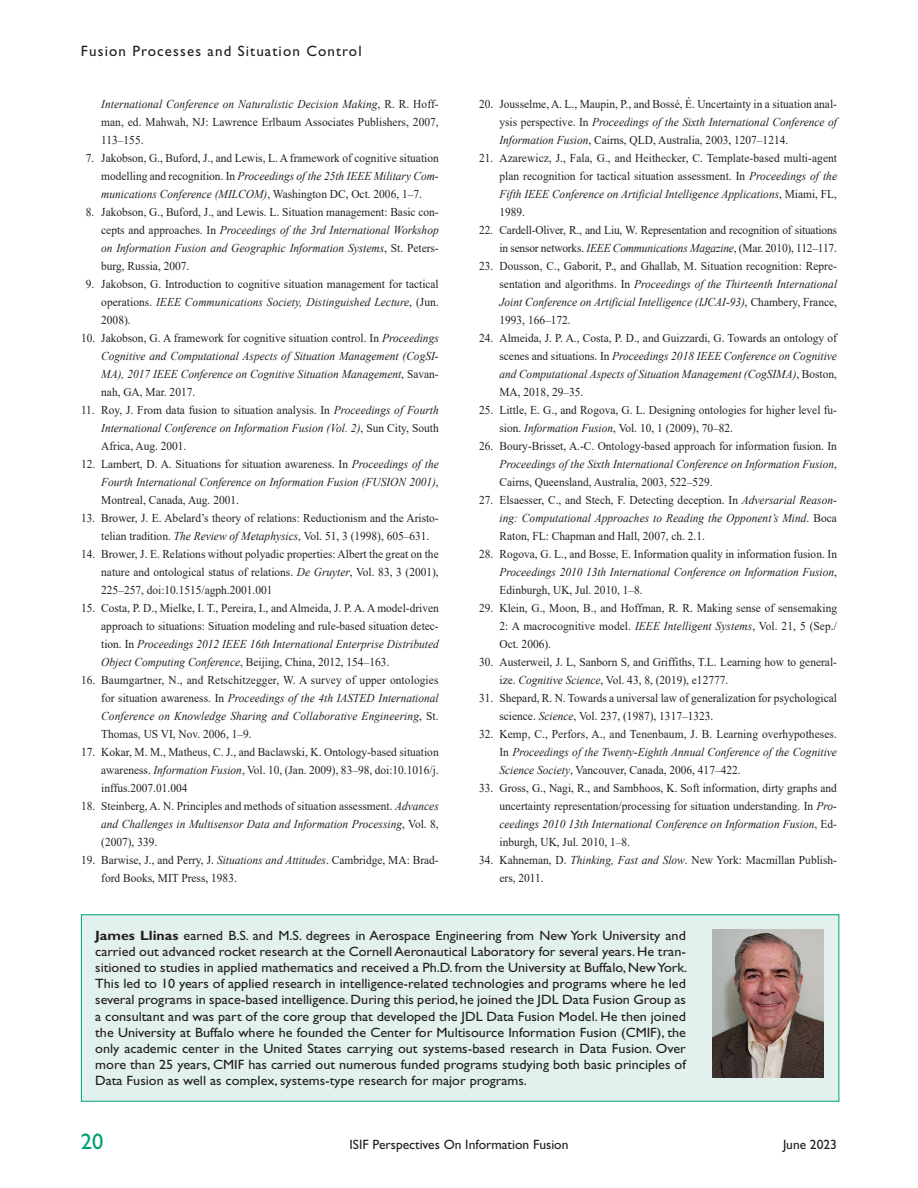
<style>
.page{position:relative;width:918px;height:1188px;background:#fff}
.page>*{position:absolute;margin:0;border:0;box-sizing:border-box;transform-origin:0 0}
.t1{font:22.5px "Gill Sans Std";color:#00a077}
.t2{font:15px "Gill Sans Std";letter-spacing:.075em;color:#231f20}
.t3{font:13.5px/16.2px "Gill Sans Std";color:#231f20;text-align:justify;scale:1.05 1}
.t4{font:13.5px "Gill Sans Std";color:#231f20}
.t5{font:12px/18px "Times New Roman";color:#231f20;text-align:justify;scale:.95 1}
.t6{font:italic 12px/18px "Times New Roman";color:#231f20;text-align:justify;scale:.95 1}
.s1{font-style:italic}
.s2{font-style:normal}
.s3{font-weight:700}
</style>
<div class="page">
<div style="left:81px;top:915px;width:758px;height:186px;background:#e2f1ed"></div>
<div style="left:81px;top:914px;width:758px;height:188px;border:1px solid #00a077"></div>
<img style="left:713px;top:930px;width:111px;height:147px">
<p class="t2" style="left:81px;top:42px;width:282px">Fusion Processes and Situation Control</p>
<p class="t5" style="left:101px;top:95px;width:357px"><span class="s1">International Conference on Naturalistic Decision Making</span>, R. R. Hoff&shy;man, ed. Mahwah, NJ: Lawrence Erlbaum Associates Publishers, 2007, 113–155.</p>
<p class="t5" style="left:101px;top:149px;width:357px;text-indent:-15px">7. Jakobson, G., Buford, J., and Lewis, L. A framework of cognitive situation modelling and recognition. In <span class="s1">Proceedings of the 25th IEEE Military Com&shy;munications Conference (MILCOM)</span>, Washington DC, Oct. 2006, 1–7.</p>
<p class="t5" style="left:101px;top:203px;width:357px;text-indent:-15px">8. Jakobson, G., Buford, J., and Lewis. L. Situation management: Basic con&shy;cepts and approaches. In <span class="s1">Proceedings of the 3rd International Workshop on Information Fusion and Geographic Information Systems</span>, St. Peters&shy;burg, Russia, 2007.</p>
<p class="t5" style="left:101px;top:275px;width:357px;text-indent:-15px">9. Jakobson, G. Introduction to cognitive situation management for tactical operations. <span class="s1">IEEE Communications Society, Distinguished Lecture</span>, (Jun.<br>2008).</p>
<p class="t6" style="left:101px;top:329px;width:357px;text-indent:-20px"><span class="s2">10. Jakobson, G. A framework for cognitive situation control. In</span> Proceedings Cognitive and Computational Aspects of Situation Management (CogSI-MA), 2017 IEEE Conference on Cognitive Situation Management<span class="s2">, Savan&shy;nah, GA, Mar. 2017.</span></p>
<p class="t5" style="left:101px;top:401px;width:357px;text-indent:-20px">11. Roy, J. From data fusion to situation analysis. In <span class="s1">Proceedings of Fourth International Conference on Information Fusion (Vol. 2)</span>, Sun City, South Africa, Aug. 2001.</p>
<p class="t6" style="left:101px;top:455px;width:357px;text-indent:-20px"><span class="s2">12. Lambert, D. A. Situations for situation awareness. In</span> Proceedings of the Fourth International Conference on Information Fusion (FUSION 2001)<span class="s2">, Montreal, Canada, Aug. 2001.</span></p>
<p class="t5" style="left:101px;top:509px;width:357px;text-indent:-20px">13. Brower, J. E. Abelard’s theory of relations: Reductionism and the Aristo&shy;telian tradition. <span class="s1">The Review of Metaphysics</span>, Vol. 51, 3 (1998), 605–631.</p>
<p class="t5" style="left:101px;top:545px;width:357px;text-indent:-20px">14. Brower, J. E. Relations without polyadic properties: Albert the great on the nature and ontological status of relations. <span class="s1">De Gruyter</span>, Vol. 83, 3 (2001), 225–257, doi:10.1515/agph.2001.001</p>
<p class="t5" style="left:101px;top:599px;width:357px;text-indent:-20px">15. Costa, P. D., Mielke, I. T., Pereira, I., and Almeida, J. P. A. A model-driven approach to situations: Situation modeling and rule-based situation detec&shy;tion. In <span class="s1">Proceedings 2012 IEEE 16th International Enterprise Distributed Object Computing Conference</span>, Beijing, China, 2012, 154–163.</p>
<p class="t5" style="left:101px;top:671px;width:357px;text-indent:-20px">16. Baumgartner, N., and Retschitzegger, W. A survey of upper ontologies for situation awareness. In <span class="s1">Proceedings of the 4th IASTED International Conference on Knowledge Sharing and Collaborative Engineering</span>, St.<br>Thomas, US VI, Nov. 2006, 1–9.</p>
<p class="t5" style="left:101px;top:743px;width:357px;text-indent:-20px">17. Kokar, M. M., Matheus, C. J., and Baclawski, K. Ontology-based situation awareness. <span class="s1">Information Fusion</span>, Vol. 10, (Jan. 2009), 83–98, doi:10.1016/j. inffus.2007.01.004</p>
<p class="t5" style="left:101px;top:797px;width:357px;text-indent:-20px">18. Steinberg, A. N. Principles and methods of situation assessment. <span class="s1">Advances and Challenges in Multisensor Data and Information Processing</span>, Vol. 8, (2007), 339.</p>
<p class="t5" style="left:101px;top:851px;width:357px;text-indent:-20px">19. Barwise, J., and Perry, J. <span class="s1">Situations and Attitudes</span>. Cambridge, MA: Brad&shy;ford Books, MIT Press, 1983.</p>
<p class="t5" style="left:500px;top:95px;width:357px;text-indent:-20px">20. Jousselme, A. L., Maupin, P., and Bossé, É. Uncertainty in a situation anal&shy;ysis perspective. In <span class="s1">Proceedings of the Sixth International Conference of Information Fusion</span>, Cairns, QLD, Australia, 2003, 1207–1214.</p>
<p class="t5" style="left:500px;top:149px;width:357px;text-indent:-20px">21. Azarewicz, J., Fala, G., and Heithecker, C. Template-based multi-agent plan recognition for tactical situation assessment. In <span class="s1">Proceedings of the Fifth IEEE Conference on Artificial Intelligence Applications</span>, Miami, FL, 1989.</p>
<p class="t5" style="left:479px;top:221px;width:378px;text-align:right">22. Cardell-Oliver, R., and Liu, W. Representation and recognition of situations in sensor networks. <span class="s1">IEEE Communications Magazine</span>, (Mar. 2010), 112–117.</p>
<p class="t5" style="left:500px;top:257px;width:357px;text-indent:-20px">23. Dousson, C., Gaborit, P., and Ghallab, M. Situation recognition: Repre&shy;sentation and algorithms. In <span class="s1">Proceedings of the Thirteenth International Joint Conference on Artificial Intelligence (IJCAI-93)</span>, Chambery, France, 1993, 166–172.</p>
<p class="t5" style="left:500px;top:329px;width:357px;text-indent:-20px">24. Almeida, J. P. A., Costa, P. D., and Guizzardi, G. Towards an ontology of scenes and situations. In <span class="s1">Proceedings 2018 IEEE Conference on Cognitive and Computational Aspects of Situation Management (CogSIMA)</span>, Boston, MA, 2018, 29–35.</p>
<p class="t5" style="left:500px;top:401px;width:357px;text-indent:-20px">25. Little, E. G., and Rogova, G. L. Designing ontologies for higher level fu&shy;sion. <span class="s1">Information Fusion</span>, Vol. 10, 1 (2009), 70–82.</p>
<p class="t5" style="left:500px;top:437px;width:357px;text-indent:-20px">26. Boury-Brisset, A.-C. Ontology-based approach for information fusion. In <span class="s1">Proceedings of the Sixth International Conference on Information Fusion</span>, Cairns, Queensland, Australia, 2003, 522–529.</p>
<p class="t5" style="left:499px;top:491px;width:357px;text-indent:-20px">27. Elsaesser, C., and Stech, F. Detecting deception. In <span class="s1">Adversarial Reason&shy;ing: Computational Approaches to Reading the Opponent’s Mind</span>. Boca Raton, FL: Chapman and Hall, 2007, ch. 2.1.</p>
<p class="t5" style="left:499px;top:545px;width:357px;text-indent:-20px">28. Rogova, G. L., and Bosse, E. Information quality in information fusion. In <span class="s1">Proceedings 2010 13th International Conference on Information Fusion</span>, Edinburgh, UK, Jul. 2010, 1–8.</p>
<p class="t5" style="left:499px;top:599px;width:357px;text-indent:-20px">29. Klein, G., Moon, B., and Hoffman, R. R. Making sense of sensemaking 2: A macrocognitive model. <span class="s1">IEEE Intelligent Systems</span>, Vol. 21, 5 (Sep./ Oct. 2006).</p>
<p class="t5" style="left:500px;top:653px;width:357px;text-indent:-20px">30. Austerweil, J. L, Sanborn S, and Griffiths, T.L. Learning how to general&shy;ize. <span class="s1">Cognitive Science</span>, Vol. 43, 8, (2019), e12777.</p>
<p class="t5" style="left:500px;top:689px;width:357px;text-indent:-20px">31. Shepard, R. N. Towards a universal law of generalization for psychological science. <span class="s1">Science</span>, Vol. 237, (1987), 1317–1323.</p>
<p class="t5" style="left:500px;top:725px;width:357px;text-indent:-20px">32. Kemp, C., Perfors, A., and Tenenbaum, J. B. Learning overhypotheses.<br>In <span class="s1">Proceedings of the Twenty-Eighth Annual Conference of the Cognitive Science Society</span>, Vancouver, Canada, 2006, 417–422.</p>
<p class="t5" style="left:500px;top:779px;width:357px;text-indent:-20px">33. Gross, G., Nagi, R., and Sambhoos, K. Soft information, dirty graphs and uncertainty representation/processing for situation understanding. In <span class="s1">Pro&shy;ceedings 2010 13th International Conference on Information Fusion</span>, Ed&shy;inburgh, UK, Jul. 2010, 1–8.</p>
<p class="t5" style="left:500px;top:851px;width:357px;text-indent:-20px">34. Kahneman, D. <span class="s1">Thinking, Fast and Slow</span>. New York: Macmillan Publish&shy;ers, 2011.</p>
<p class="t3" style="left:95px;top:927px;width:565px"><span class="s3">James Llinas</span> earned B.S. and M.S. degrees in Aerospace Engineering from New York University and carried out advanced rocket research at the Cornell Aeronautical Laboratory for several years. He tran&shy;sitioned to studies in applied mathematics and received a Ph.D. from the University at Buffalo, New York.<br>This led to 10 years of applied research in intelligence-related technologies and programs where he led several programs in space-based intelligence. During this period, he joined the JDL Data Fusion Group as a consultant and was part of the core group that developed the JDL Data Fusion Model. He then joined the University at Buffalo where he founded the Center for Multisource Information Fusion (CMIF), the only academic center in the United States carrying out systems-based research in Data Fusion. Over more than 25 years, CMIF has carried out numerous funded programs studying both basic principles of Data Fusion as well as complex, systems-type research for major programs.</p>
<h1 class="t1" style="left:81px;top:1129px;width:24px">20</h1>
<p class="t4" style="left:349px;top:1137px;width:221px">ISIF Perspectives On Information Fusion</p>
<p class="t4" style="left:783px;top:1137px;width:55px">June 2023</p>
</div>
